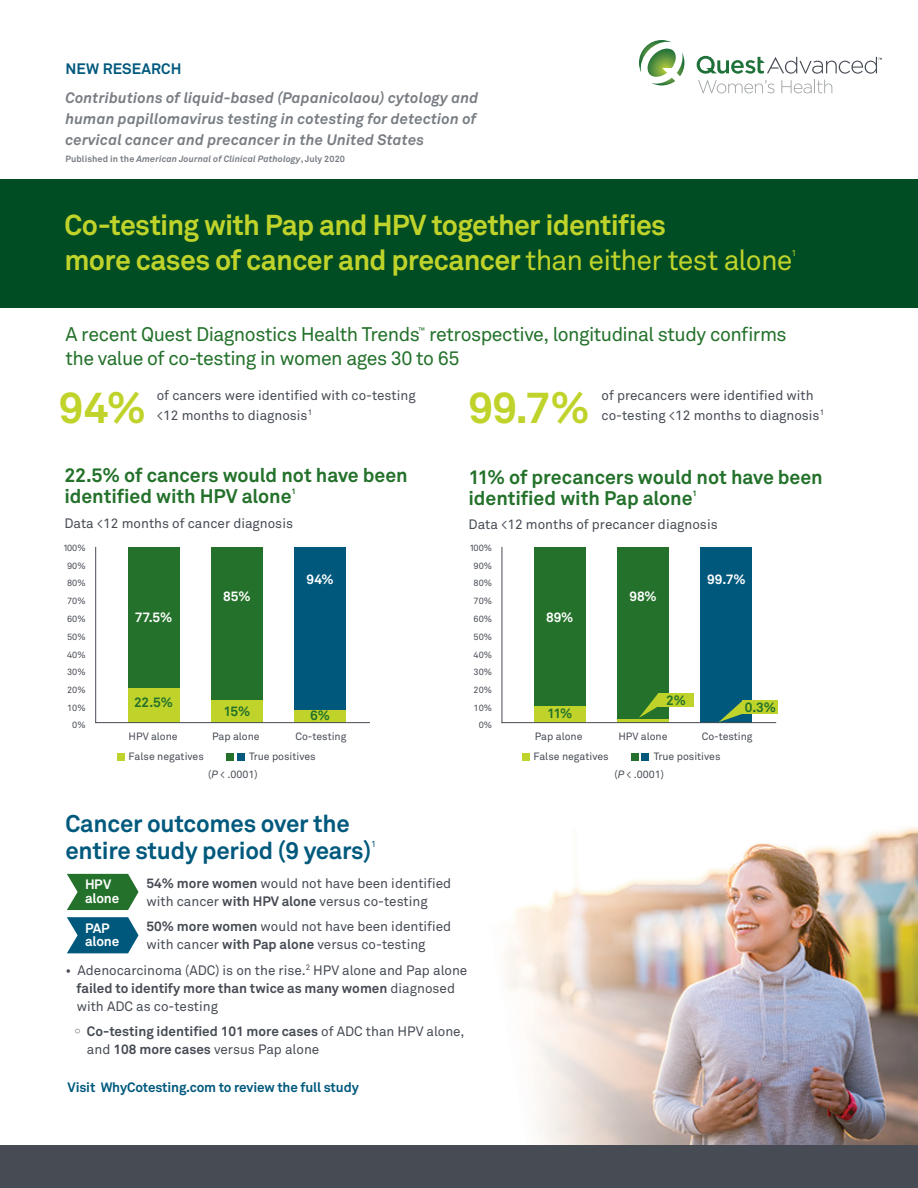
<style>
.page{position:relative;width:918px;height:1188px;background:#fff}
.page>*{position:absolute;margin:0;border:0;box-sizing:border-box;transform-origin:0 0}
.Body_Copy{font:700 43.5px "Akkurat Pro";color:#c0d32b}
.t1{font:700 28.5px/34.5px "Akkurat Pro";letter-spacing:-.025em;color:#c0d32b}
.t2{font:700 24px/27px "Akkurat Pro";letter-spacing:-.01em;color:#00597d}
.Chart_Title{font:19.5px/24px "Akkurat Pro";letter-spacing:-.025em;color:#23712a}
.Chart_Title-2{font:700 19.5px/21px "Akkurat Pro";letter-spacing:-.005em;color:#23712a}
.t3{font:italic 700 15px/21px "Akkurat Pro";letter-spacing:.01em;color:#787d83}
.t4{font:700 15px "Akkurat Pro";letter-spacing:.01em;color:#00597d}
.Body_Copy-2{font:13.5px/18px "Akkurat Pro";color:#464b54}
.Body_Copy-3{font:700 13.5px/18px "Akkurat Pro";color:#464b54}
.t5{font:700 13.5px "Akkurat Pro";letter-spacing:-.01em;color:#00597d}
.Head{font:700 13.5px "Akkurat Pro";letter-spacing:-.01em;color:#fff}
.Head-2{font:700 13.5px "Akkurat Pro";color:#23712a}
.Body_Copy-4{font:10.5px "Akkurat Pro";color:#464b54}
.Body_Copy-5{font:9px "Akkurat Pro";color:#464b54}
.t6{font:italic 700 9px "Akkurat Pro";letter-spacing:.01em;color:#787d83}
.t7{font:8.7px "Akkurat Pro";color:#c0d32b}
.t8{font:8.7px "Akkurat Pro";color:#00597d}
.Chart_Title-3{font:700 7.8px "Akkurat Pro";color:#23712a}
.Chart_Title-4{font:7.8px "Akkurat Pro";color:#23712a}
.s1{font-style:normal}
.s2{font-weight:400}
.s3{font-style:italic}
.s4{font-weight:700}
.s5{font-family:"Arial";font-weight:400;font-size:10.5px}
</style>
<div class="page">
<img style="left:504px;top:827px;width:414px;height:318px">
<div style="left:0;top:1145px;width:918px;height:43px;background:#464b54"></div>
<div style="left:0;top:180px;width:918px;height:128px;background:#004c23"></div>
<hr style="left:95px;top:547px;width:1px;height:176px;background:#464b54">
<hr style="left:501px;top:547px;width:1px;height:176px;background:#464b54">
<div style="left:128px;top:687px;width:51px;height:36px;background:#c0d32b"></div>
<div style="left:211px;top:700px;width:52px;height:23px;background:#c0d32b"></div>
<hr style="left:617px;top:719px;width:52px;height:4px;background:#c0d32b">
<div style="left:294px;top:709px;width:52px;height:14px;background:#c0d32b"></div>
<div style="left:128px;top:547px;width:51px;height:140px;background:#23712a"></div>
<div style="left:118px;top:753px;width:7px;height:8px;background:#c0d32b"></div>
<div style="left:522px;top:753px;width:7px;height:8px;background:#c0d32b"></div>
<div style="left:227px;top:753px;width:7px;height:8px;background:#23712a"></div>
<div style="left:237px;top:753px;width:7px;height:8px;background:#00597d"></div>
<div style="left:631px;top:753px;width:7px;height:8px;background:#23712a"></div>
<div style="left:642px;top:753px;width:7px;height:8px;background:#00597d"></div>
<div style="left:211px;top:547px;width:52px;height:153px;background:#23712a"></div>
<div style="left:617px;top:547px;width:52px;height:172px;background:#23712a"></div>
<div style="left:294px;top:547px;width:52px;height:162px;background:#00597d"></div>
<div style="left:701px;top:547px;width:51px;height:175px;background:#00597d"></div>
<div style="left:534px;top:705px;width:52px;height:18px;background:#c0d32b"></div>
<div style="left:534px;top:547px;width:52px;height:158px;background:#23712a"></div>
<hr style="left:95px;top:722px;width:275px;height:1px;background:#464b54">
<hr style="left:501px;top:722px;width:275px;height:1px;background:#464b54">
<div style="left:659px;top:693px;width:35px;height:13px;background:#c0d32b"></div>
<svg style="left:639px;top:693px;width:20px;height:25px"></svg>
<div style="left:743px;top:700px;width:35px;height:14px;background:#c0d32b"></div>
<svg style="left:719px;top:700px;width:24px;height:22px"></svg>
<svg style="left:639px;top:40px;width:45px;height:45px"></svg>
<svg style="left:697px;top:56px;width:185px;height:18px"></svg>
<svg style="left:698px;top:80px;width:77px;height:13px"></svg>
<svg style="left:781px;top:80px;width:51px;height:13px"></svg>
<svg style="left:67px;top:874px;width:72px;height:36px;background:#44864a"></svg>
<svg style="left:67px;top:917px;width:72px;height:36px;background:#277291"></svg>
<h2 class="t4" style="left:65px;top:59px;width:118px">NEW RESEARCH</h2>
<h2 class="t3" style="left:65px;top:87px;width:414px">Contributions of liquid-based (Papanicolaou) cytology and human papillomavirus testing in cotesting for detection of cervical cancer and precancer in the United States</h2>
<h2 class="t6" style="left:65px;top:153px;width:281px"><span class="s1">Published in the</span> American Journal of Clinical Pathology<span class="s1">, July 2020</span></h2>
<p class="t1" style="left:64px;top:208px;width:730px">Co-testing with Pap and HPV together identifies<br>more cases of cancer and precancer <span class="s2">than either test alone</span></p>
<p class="t7" style="left:791px;top:248px;width:6px">1</p>
<p class="Chart_Title" style="left:65px;top:322px;width:723px;text-indent:364px">retrospective, longitudinal study confirms the value of co-testing in women ages 30 to 65</p>
<p class="Chart_Title" style="left:65px;top:322px;width:356px">A recent Quest Diagnostics Health Trends</p>
<p class="Chart_Title-4" style="left:419px;top:326px;width:8px">™</p>
<p class="Body_Copy-2" style="left:157px;top:386px;width:260px;line-height:19.5px">of cancers were identified with co-testing &lt;12 months to diagnosis<sup>1</sup></p>
<p class="Body_Copy-2" style="left:602px;top:386px;width:224px;line-height:19.5px">of precancers were identified with co-testing &lt;12 months to diagnosis<sup>1</sup></p>
<p class="Body_Copy" style="left:59px;top:380px;width:89px">94%</p>
<p class="Body_Copy" style="left:469px;top:380px;width:123px">99.7%</p>
<p class="Chart_Title-2" style="left:64px;top:465px;width:345px">22.5% of cancers would not have been identified with HPV alone</p>
<p class="Chart_Title-3" style="left:292px;top:487px;width:6px">1</p>
<p class="Body_Copy-2" style="left:64px;top:514px;width:230px">Data &lt;12 months of cancer diagnosis</p>
<p class="Chart_Title-2" style="left:469px;top:466px;width:356px">11% of precancers would not have been identified with Pap alone</p>
<p class="Chart_Title-3" style="left:693px;top:488px;width:6px">1</p>
<p class="Body_Copy-2" style="left:469px;top:515px;width:251px">Data &lt;12 months of precancer diagnosis</p>
<p class="Body_Copy-5" style="left:63px;top:542px;width:24px">100%</p>
<p class="Body_Copy-5" style="left:469px;top:542px;width:24px">100%</p>
<p class="Body_Copy-5" style="left:67px;top:560px;width:20px">90%</p>
<p class="Body_Copy-5" style="left:474px;top:560px;width:20px">90%</p>
<p class="Body_Copy-5" style="left:67px;top:596px;width:20px">70%</p>
<p class="Body_Copy-5" style="left:474px;top:596px;width:20px">70%</p>
<p class="Body_Copy-5" style="left:67px;top:631px;width:20px">50%</p>
<p class="Body_Copy-5" style="left:474px;top:631px;width:20px">50%</p>
<p class="Body_Copy-5" style="left:67px;top:667px;width:20px">30%</p>
<p class="Body_Copy-5" style="left:474px;top:667px;width:20px">30%</p>
<p class="Head" style="left:307px;top:571px;width:29px">94%</p>
<p class="Head" style="left:707px;top:571px;width:40px">99.7%</p>
<p class="Body_Copy-5" style="left:67px;top:578px;width:20px">80%</p>
<p class="Body_Copy-5" style="left:474px;top:578px;width:20px">80%</p>
<p class="Body_Copy-5" style="left:67px;top:614px;width:20px">60%</p>
<p class="Body_Copy-5" style="left:474px;top:614px;width:20px">60%</p>
<p class="Body_Copy-5" style="left:67px;top:649px;width:20px">40%</p>
<p class="Body_Copy-5" style="left:474px;top:649px;width:20px">40%</p>
<p class="Body_Copy-5" style="left:67px;top:685px;width:20px">20%</p>
<p class="Body_Copy-5" style="left:474px;top:685px;width:20px">20%</p>
<p class="Body_Copy-5" style="left:67px;top:703px;width:20px">10%</p>
<p class="Body_Copy-5" style="left:474px;top:703px;width:20px">10%</p>
<p class="Body_Copy-5" style="left:72px;top:719px;width:15px">0%</p>
<p class="Body_Copy-5" style="left:479px;top:719px;width:15px">0%</p>
<p class="Body_Copy-4" style="left:212px;top:730px;width:49px">Pap alone</p>
<p class="Body_Copy-4" style="left:295px;top:730px;width:52px">Co-testing</p>
<p class="Body_Copy-4" style="left:618px;top:730px;width:51px">HPV alone</p>
<p class="Body_Copy-4" style="left:702px;top:730px;width:52px">Co-testing</p>
<p class="Head" style="left:223px;top:588px;width:29px">85%</p>
<p class="Head" style="left:629px;top:588px;width:29px">98%</p>
<p class="Head" style="left:135px;top:609px;width:39px">77.5%</p>
<p class="Head" style="left:546px;top:609px;width:29px">89%</p>
<p class="Head-2" style="left:666px;top:692px;width:21px">2%</p>
<p class="Head-2" style="left:134px;top:694px;width:40px">22.5%</p>
<p class="Head-2" style="left:745px;top:699px;width:33px">0.3%</p>
<p class="Head-2" style="left:224px;top:703px;width:28px">15%</p>
<p class="Head-2" style="left:310px;top:707px;width:21px">6%</p>
<p class="Head-2" style="left:547px;top:705px;width:27px">11%</p>
<p class="Body_Copy-4" style="left:129px;top:730px;width:51px">HPV alone</p>
<p class="Body_Copy-4" style="left:129px;top:751px;width:77px">False negatives</p>
<p class="Body_Copy-4" style="left:249px;top:751px;width:68px">True positives</p>
<p class="Body_Copy-4" style="left:533px;top:751px;width:77px">False negatives</p>
<p class="Body_Copy-4" style="left:208px;top:768px;width:51px">(<span class="s3">P</span> &lt; .0001)</p>
<p class="Body_Copy-4" style="left:615px;top:768px;width:51px">(<span class="s3">P</span> &lt; .0001)</p>
<p class="Body_Copy-4" style="left:535px;top:730px;width:49px">Pap alone</p>
<p class="Body_Copy-4" style="left:654px;top:751px;width:68px">True positives</p>
<h2 class="t2" style="left:65px;top:810px;width:307px">Cancer outcomes over the entire study period (9 years)</h2>
<h2 class="t8" style="left:371px;top:838px;width:6px">1</h2>
<p class="Body_Copy-2" style="left:146px;top:874px;width:306px"><span class="s4">54% more women</span> would not have been identified with cancer <span class="s4">with HPV alone</span> versus co-testing</p>
<p class="Body_Copy-2" style="left:146px;top:918px;width:306px"><span class="s4">50% more women</span> would not have been identified with cancer <span class="s4">with Pap alone</span> versus co-testing</p>
<p class="Body_Copy-2" style="left:76px;top:961px;width:392px;text-indent:-11px">• Adenocarcinoma (ADC) is on the rise.<sup>2</sup> HPV alone and Pap alone <span class="s4">failed to identify more than twice as many women</span> diagnosed with ADC as co-testing</p>
<p class="Body_Copy-3" style="left:87px;top:1022px;width:379px;text-indent:-13px"><span class="s5">○</span> Co-testing identified 101 more cases <span class="s2">of ADC than HPV alone, and</span> 108 more cases <span class="s2">versus Pap alone</span></p>
<h2 class="Head" style="left:85px;top:876px;width:28px">HPV</h2>
<h2 class="Head" style="left:85px;top:890px;width:36px">alone</h2>
<h2 class="Head" style="left:85px;top:920px;width:26px">PAP</h2>
<h2 class="Head" style="left:85px;top:933px;width:36px">alone</h2>
<h2 class="t5" style="left:68px;top:1078px;width:293px">Visit WhyCotesting.com to review the full study</h2>
</div>
